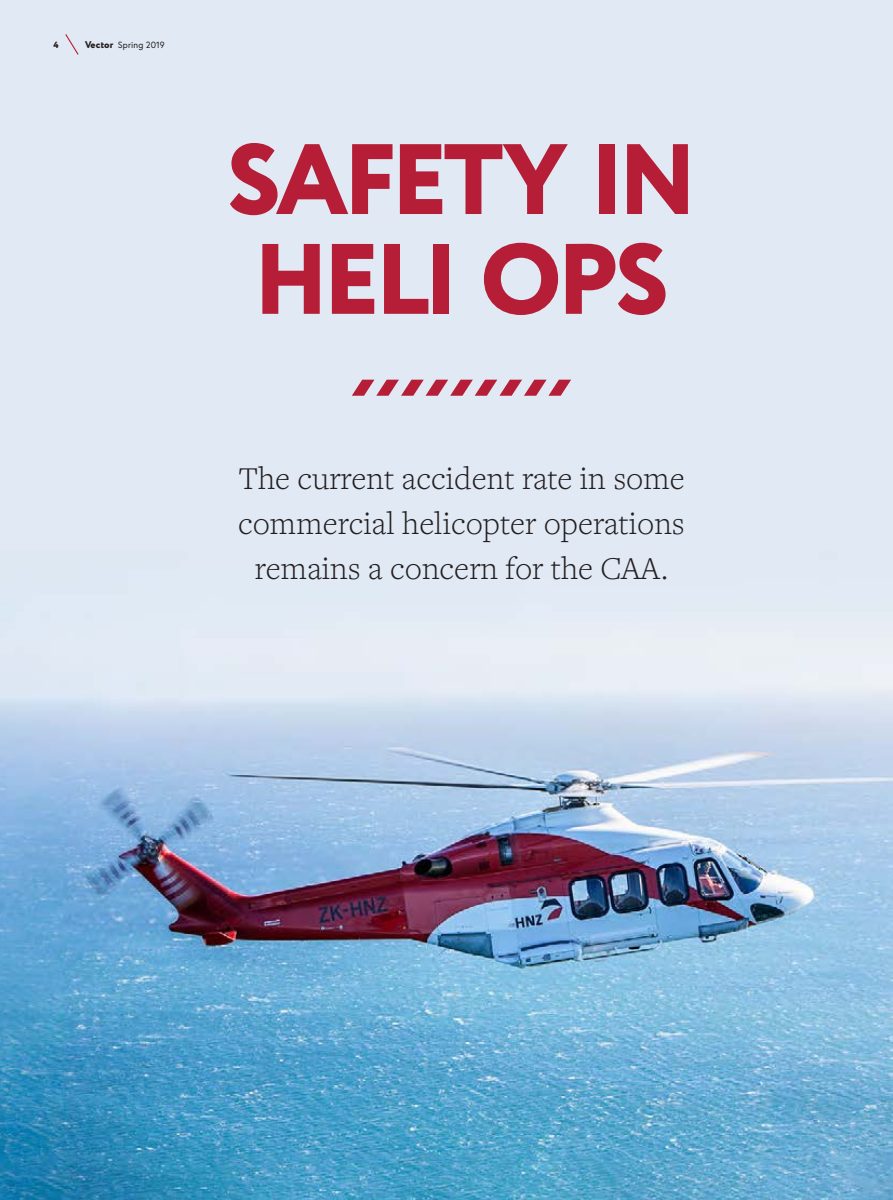
<style>
.page{position:relative;width:893px;height:1200px;background:#fff}
.page>*{position:absolute;margin:0;border:0;box-sizing:border-box;transform-origin:0 0}
.t1{font:800 99.75px/99.8px "Circe";letter-spacing:-.055em;color:#b61e37}
.Intro_Large{font:300 33px/45px "Freight Text Pro";color:#231f20;text-align:center}
.t2{font:9px "Europa";letter-spacing:.015em;color:#231f20}
.t3{font:800 9px "Circe";color:#231f20}
.s1{font-family:"Circe";font-weight:800;font-size:9.75px}
</style>
<div class="page">
<img style="left:0;top:0;width:893px;height:1199px">
<svg style="left:352px;top:379px;width:219px;height:16px;background:#cc8798"></svg>
<svg style="left:64px;top:33px;width:16px;height:23px"></svg>
<p class="t3" style="left:53px;top:38px;width:7px">4</p>
<p class="t2" style="left:85px;top:39px;width:81px"><span class="s1">Vector</span> Spring 2019</p>
<h1 class="t1" style="left:226px;top:136px;width:472px">SAFETY IN<br>HELI OPS</h1>
<p class="Intro_Large" style="left:238px;top:454px;width:448px">The current accident rate in some commercial helicopter operations remains a concern for the CAA.</p>
</div>
